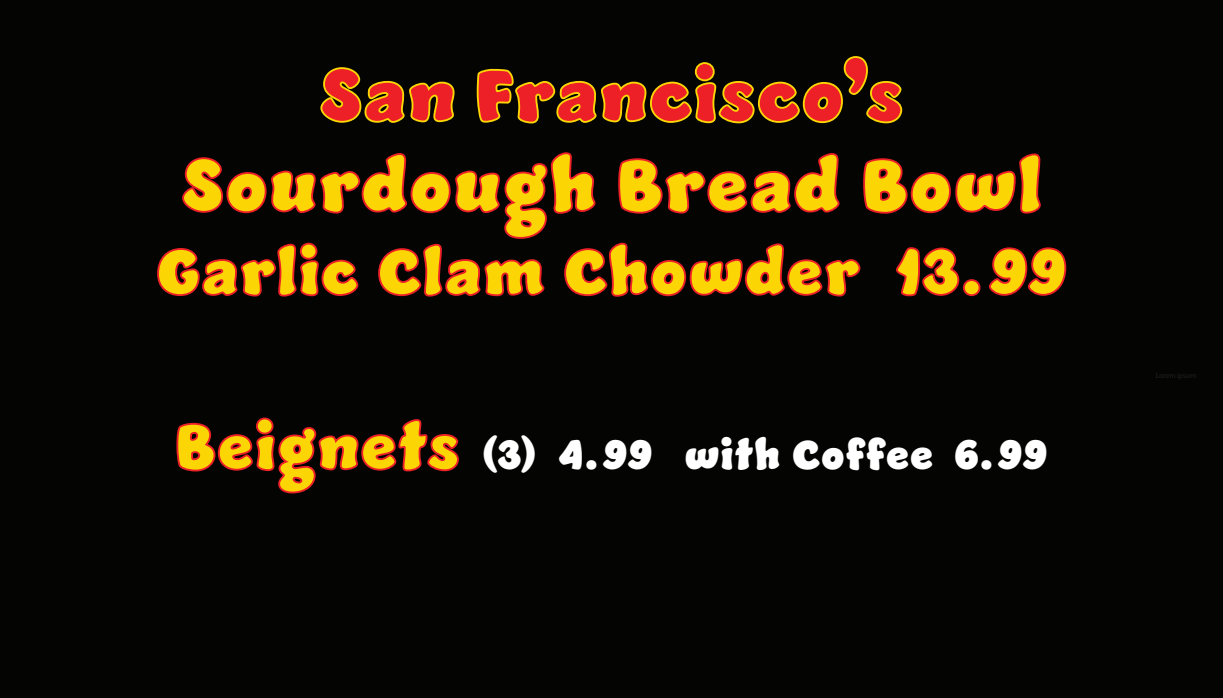
<style>
.page{position:relative;width:1223px;height:698px;background:#fff}
.page>*{position:absolute;margin:0;border:0;box-sizing:border-box;transform-origin:0 0}
.t1{font:75px "Jumble";letter-spacing:.04em;color:#fcd505}
.t2{font:75px "Jumble";letter-spacing:.04em;color:#ed1f27}
.t3{font:65.5px "Jumble";letter-spacing:.04em;color:#fcd505}
.t4{font:41.88px "Jumble";letter-spacing:.04em;color:#fff}
.s1{font-size:65.5px;color:#fcd505}
</style>
<div class="page">
<div style="left:0;top:0;width:1222px;height:698px;background:#040503"></div>
<svg style="left:320px;top:67px;width:135px;height:56px"></svg>
<svg style="left:476px;top:56px;width:427px;height:68px"></svg>
<svg style="left:157px;top:152px;width:910px;height:145px"></svg>
<svg style="left:176px;top:417px;width:283px;height:77px"></svg>
<h1 class="t2" style="left:320px;top:40px;width:584px">San Francisco’s</h1>
<h1 class="t1" style="left:182px;top:130px;width:861px">Sourdough Bread Bowl</h1>
<h2 class="t3" style="left:157px;top:224px;width:910px">Garlic Clam Chowder 13.99</h2>
<p class="t4" style="left:176px;top:424px;width:872px"><span class="s1">Beignets</span> (3) 4.99 with Coffee 6.99</p>
</div>
